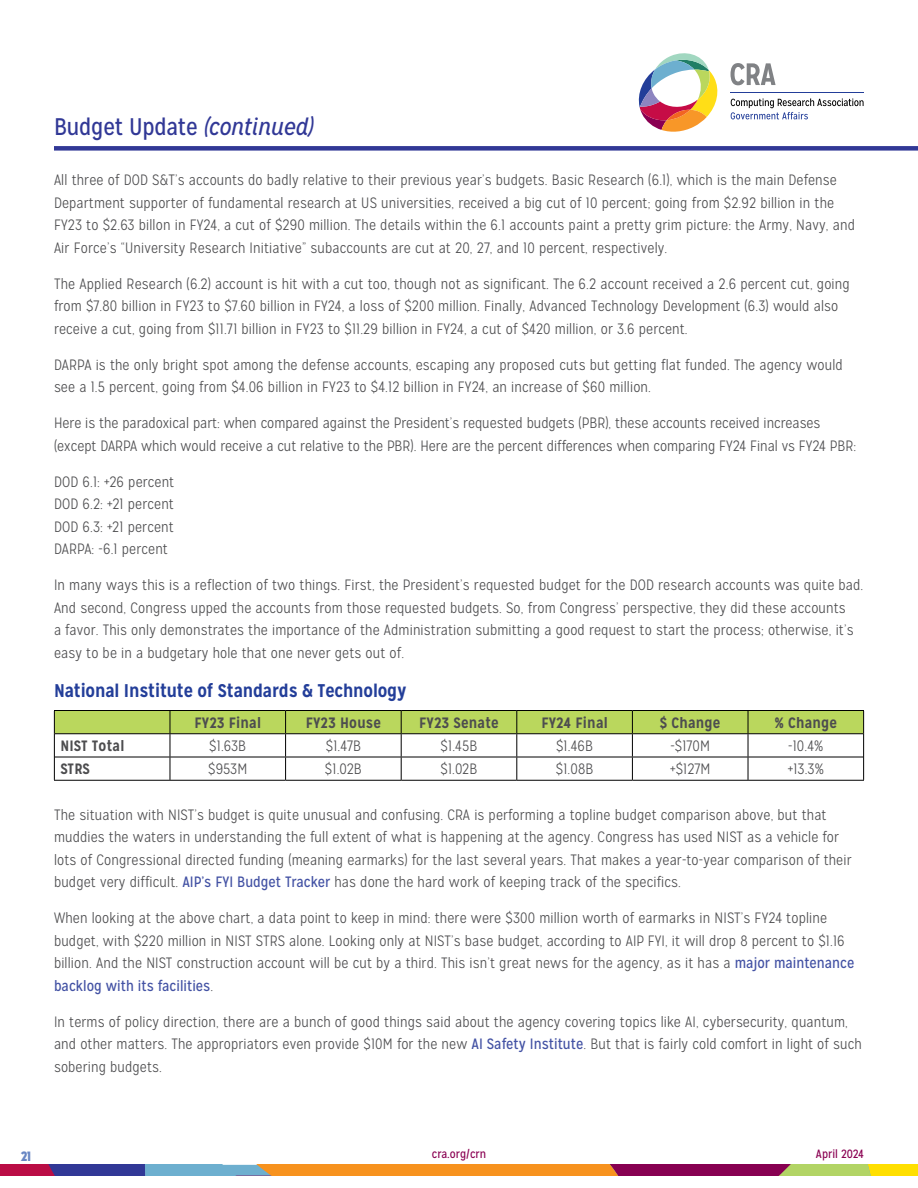
<style>
.page{position:relative;width:918px;height:1188px;background:#fff}
.page>*{position:absolute;margin:0;border:0;box-sizing:border-box;transform-origin:0 0}
.t1{font:24px "Mission Gothic";letter-spacing:-.01em;color:#313896}
.t2{font:700 18.3px "Mission Gothic";letter-spacing:-.01em;color:#233e99}
.t3{font:300 15px/22.5px "Mission Gothic";letter-spacing:.01em;color:#4d4d4f}
.t4{font:700 15px "Mission Gothic";letter-spacing:.01em;color:#4d4d4f}
.t5{font:900 13.5px "Mission Gothic";color:#6987c4}
.t6{font:12px "Mission Gothic";color:#8a0052}
.s1{font-style:italic}
.s2{font-weight:400;color:#4352a4}
</style>
<div class="page">
<svg style="left:0;top:1165px;width:918px;height:11px"></svg>
<div style="left:54px;top:146px;width:864px;height:5px;background:#313896"></div>
<svg style="left:731px;top:63px;width:45px;height:22px"></svg>
<svg style="left:638px;top:53px;width:80px;height:79px"></svg>
<svg style="left:731px;top:98px;width:133px;height:21px"></svg>
<hr style="left:731px;top:92px;width:133px;height:1px;background:#233e99">
<hr style="left:54px;top:710px;width:116px;height:1px;background:#000">
<hr style="left:170px;top:710px;width:116px;height:1px;background:#000">
<hr style="left:286px;top:710px;width:115px;height:1px;background:#000">
<hr style="left:401px;top:710px;width:116px;height:1px;background:#000">
<hr style="left:517px;top:710px;width:115px;height:1px;background:#000">
<hr style="left:632px;top:710px;width:116px;height:1px;background:#000">
<hr style="left:748px;top:710px;width:116px;height:1px;background:#000">
<svg style="left:54px;top:711px;width:810px;height:69px"></svg>
<hr style="left:55px;top:733px;width:115px;height:1px;background:#000">
<hr style="left:170px;top:733px;width:116px;height:1px;background:#000">
<hr style="left:286px;top:733px;width:115px;height:1px;background:#000">
<hr style="left:401px;top:733px;width:116px;height:1px;background:#000">
<hr style="left:517px;top:733px;width:115px;height:1px;background:#000">
<hr style="left:632px;top:733px;width:116px;height:1px;background:#000">
<hr style="left:748px;top:733px;width:115px;height:1px;background:#000">
<hr style="left:55px;top:757px;width:115px;height:1px;background:#000">
<hr style="left:170px;top:757px;width:116px;height:1px;background:#000">
<hr style="left:286px;top:757px;width:115px;height:1px;background:#000">
<hr style="left:401px;top:757px;width:116px;height:1px;background:#000">
<hr style="left:517px;top:757px;width:115px;height:1px;background:#000">
<hr style="left:632px;top:757px;width:116px;height:1px;background:#000">
<hr style="left:748px;top:757px;width:115px;height:1px;background:#000">
<hr style="left:54px;top:780px;width:116px;height:1px;background:#000">
<hr style="left:170px;top:780px;width:116px;height:1px;background:#000">
<hr style="left:286px;top:780px;width:115px;height:1px;background:#000">
<hr style="left:401px;top:780px;width:116px;height:1px;background:#000">
<hr style="left:517px;top:780px;width:115px;height:1px;background:#000">
<hr style="left:632px;top:780px;width:116px;height:1px;background:#000">
<hr style="left:748px;top:780px;width:116px;height:1px;background:#000">
<h1 class="t1" style="left:54px;top:112px;width:261px">Budget Update <span class="s1">(continued)</span></h1>
<p class="t3" style="left:54px;top:169px;width:802px">All three of DOD S&amp;T’s accounts do badly relative to their previous year’s budgets. Basic Research (6.1), which is the main Defense Department supporter of fundamental research at US universities, received a big cut of 10 percent; going from $2.92 billion in the FY23 to $2.63 billon in FY24, a cut of $290 million. The details within the 6.1 accounts paint a pretty grim picture: the Army, Navy, and Air Force’s “University Research Initiative” subaccounts are cut at 20, 27, and 10 percent, respectively.</p>
<p class="t3" style="left:54px;top:272px;width:797px">The Applied Research (6.2) account is hit with a cut too, though not as significant. The 6.2 account received a 2.6 percent cut, going from $7.80 billion in FY23 to $7.60 billion in FY24, a loss of $200 million. Finally, Advanced Technology Development (6.3) would also receive a cut, going from $11.71 billion in FY23 to $11.29 billion in FY24, a cut of $420 million, or 3.6 percent.</p>
<p class="t3" style="left:54px;top:353px;width:790px">DARPA is the only bright spot among the defense accounts, escaping any proposed cuts but getting flat funded. The agency would see a 1.5 percent, going from $4.06 billion in FY23 to $4.12 billion in FY24, an increase of $60 million.</p>
<p class="t3" style="left:54px;top:412px;width:804px">Here is the paradoxical part: when compared against the President’s requested budgets (PBR), these accounts received increases (except DARPA which would receive a cut relative to the PBR). Here are the percent differences when comparing FY24 Final vs FY24 PBR:</p>
<p class="t3" style="left:54px;top:470px;width:122px;text-align:justify">DOD 6.1: +26 percent DOD 6.2: +21 percent DOD 6.3: +21 percent DARPA: -6.1 percent</p>
<p class="t3" style="left:54px;top:574px;width:811px">In many ways this is a reflection of two things. First, the President’s requested budget for the DOD research accounts was quite bad.<br>And second, Congress upped the accounts from those requested budgets. So, from Congress’ perspective, they did these accounts<br>a favor. This only demonstrates the importance of the Administration submitting a good request to start the process; otherwise, it’s easy to be in a budgetary hole that one never gets out of.</p>
<p class="t2" style="left:54px;top:680px;width:354px">National Institute of Standards &amp; Technology</p>
<p class="t4" style="left:194px;top:713px;width:68px">FY23 Final</p>
<p class="t4" style="left:306px;top:713px;width:77px">FY23 House</p>
<p class="t4" style="left:419px;top:713px;width:81px">FY23 Senate</p>
<p class="t4" style="left:541px;top:713px;width:68px">FY24 Final</p>
<p class="t4" style="left:660px;top:713px;width:62px">$ Change</p>
<p class="t4" style="left:774px;top:713px;width:64px">% Change</p>
<p class="t4" style="left:60px;top:736px;width:66px">NIST Total</p>
<p class="t3" style="left:209px;top:735px;width:38px">$1.63B</p>
<p class="t3" style="left:326px;top:735px;width:37px">$1.47B</p>
<p class="t3" style="left:441px;top:735px;width:38px">$1.45B</p>
<p class="t3" style="left:556px;top:735px;width:39px">$1.46B</p>
<p class="t3" style="left:670px;top:735px;width:41px">-$170M</p>
<p class="t3" style="left:788px;top:735px;width:37px">-10.4%</p>
<p class="t4" style="left:60px;top:760px;width:31px">STRS</p>
<p class="t3" style="left:208px;top:758px;width:40px">$953M</p>
<p class="t3" style="left:325px;top:758px;width:38px">$1.02B</p>
<p class="t3" style="left:441px;top:758px;width:38px">$1.02B</p>
<p class="t3" style="left:556px;top:758px;width:39px">$1.08B</p>
<p class="t3" style="left:670px;top:758px;width:42px">+$127M</p>
<p class="t3" style="left:788px;top:758px;width:38px">+13.3%</p>
<p class="t3" style="left:54px;top:803px;width:799px">The situation with NIST’s budget is quite unusual and confusing. CRA is performing a topline budget comparison above, but that muddies the waters in understanding the full extent of what is happening at the agency. Congress has used NIST as a vehicle for lots of Congressional directed funding (meaning earmarks) for the last several years. That makes a year-to-year comparison of their budget very difficult. <span class="s2">AIP’s FYI Budget Tracker</span> has done the hard work of keeping track of the specifics.</p>
<p class="t3" style="left:54px;top:907px;width:802px">When looking at the above chart, a data point to keep in mind: there were $300 million worth of earmarks in NIST’s FY24 topline budget, with $220 million in NIST STRS alone. Looking only at NIST’s base budget, according to AIP FYI, it will drop 8 percent to $1.16 billion. And the NIST construction account will be cut by a third. This isn’t great news for the agency, as it has a <span class="s2">major maintenance backlog with its facilities</span>.</p>
<p class="t3" style="left:54px;top:1010px;width:809px">In terms of policy direction, there are a bunch of good things said about the agency covering topics like AI, cybersecurity, quantum, and other matters. The appropriators even provide $10M for the new <span class="s2">AI Safety Institute</span>. But that is fairly cold comfort in light of such sobering budgets.</p>
<p class="t5" style="left:21px;top:1147px;width:12px">21</p>
<p class="t6" style="left:432px;top:1147px;width:56px">cra.org/crn</p>
<p class="t6" style="left:816px;top:1147px;width:50px">April 2024</p>
</div>
